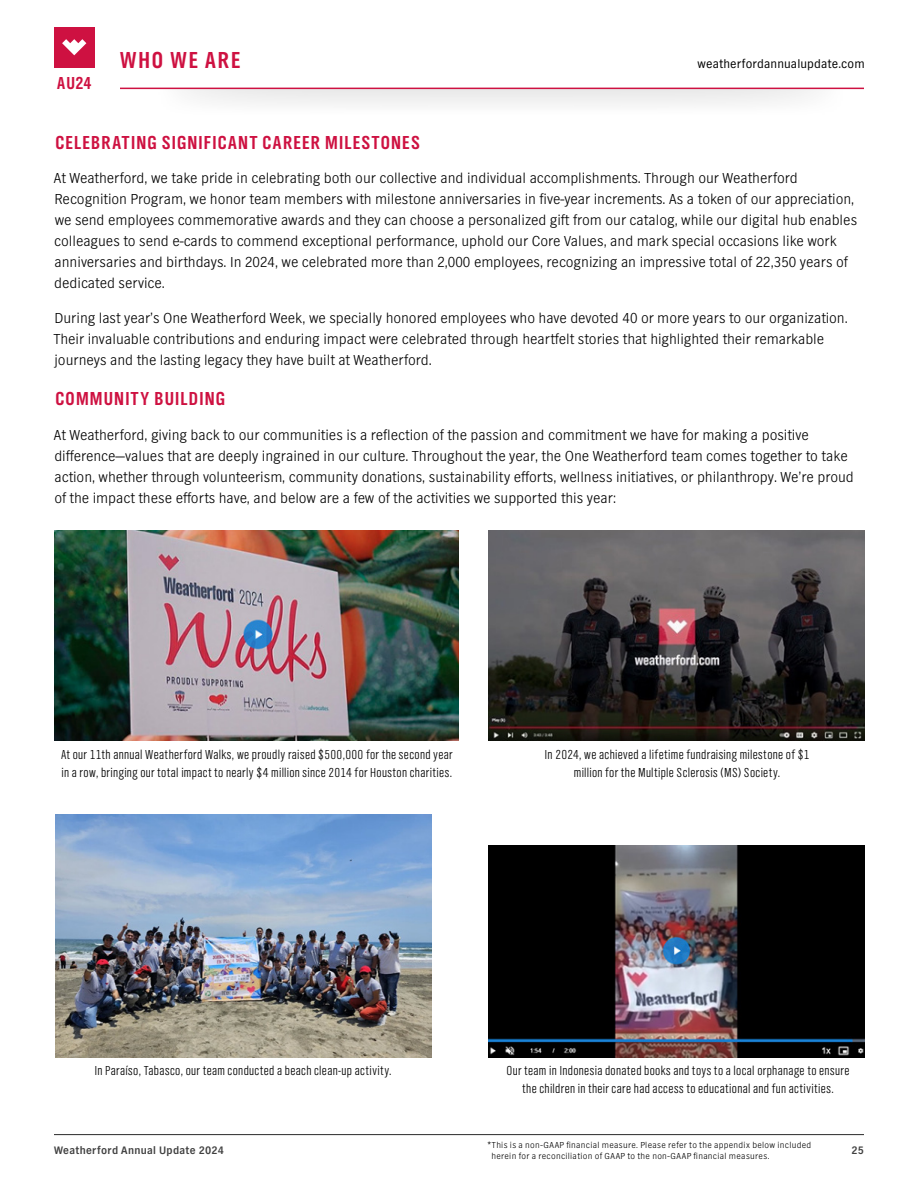
<style>
.page{position:relative;width:918px;height:1188px;background:#fff}
.page>*{position:absolute;margin:0;border:0;box-sizing:border-box;transform-origin:0 0}
.t1{font:24px "TV Nord EF Bold Con";letter-spacing:.09em;color:#ce1141}
.t2{font:19.5px "TV Nord EF Bold Con";letter-spacing:.06em;color:#ce1141}
.t3{font:18px "TV Nord EF Bold Con";color:#ce1141}
.t4{font:300 15px/21px "TV Nord EF";color:#000}
.t5{font:13.5px/18px "TV Nord EF Light Con";letter-spacing:.025em;color:#000;text-align:center}
.t6{font:12.75px "TV Nord EF";letter-spacing:.01em;color:#000}
.t7{font:700 11.25px "TV Nord EF";letter-spacing:.03em;color:#404040}
.t8{font:300 9px/12px "TV Nord EF";letter-spacing:.035em;color:#000}
</style>
<div class="page">
<svg style="left:94px;top:27px;width:770px;height:77px;fill:#f1f0f0"></svg>
<div style="left:102px;top:1px;width:807px;height:87px;background:#fff"></div>
<hr style="left:120px;top:88px;width:744px;height:1px;background:#ce1141">
<div style="left:54px;top:27px;width:40px;height:41px;background:#ce1141"></div>
<svg style="left:62px;top:39px;width:24px;height:16px"></svg>
<hr style="left:54px;top:1134px;width:810px;height:1px;background:#404040">
<img style="left:54px;top:531px;width:405px;height:209px">
<img style="left:488px;top:531px;width:377px;height:209px">
<img style="left:55px;top:815px;width:376px;height:242px">
<img style="left:488px;top:846px;width:377px;height:211px">
<p class="t3" style="left:57px;top:73px;width:36px">AU24</p>
<h1 class="t1" style="left:120px;top:45px;width:122px">WHO WE ARE</h1>
<p class="t6" style="left:698px;top:56px;width:169px">weatherfordannualupdate.com</p>
<h2 class="t2" style="left:55px;top:131px;width:366px">CELEBRATING SIGNIFICANT CAREER MILESTONES</h2>
<p class="t4" style="left:54px;top:168px;width:805px">At Weatherford, we take pride in celebrating both our collective and individual accomplishments. Through our Weatherford Recognition Program, we honor team members with milestone anniversaries in five-year increments. As a token of our appreciation, we send employees commemorative awards and they can choose a personalized gift from our catalog, while our digital hub enables colleagues to send e-cards to commend exceptional performance, uphold our Core Values, and mark special occasions like work anniversaries and birthdays. In 2024, we celebrated more than 2,000 employees, recognizing an impressive total of 22,350 years of dedicated service.</p>
<p class="t4" style="left:54px;top:307px;width:796px">During last year’s One Weatherford Week, we specially honored employees who have devoted 40 or more years to our organization.<br>Their invaluable contributions and enduring impact were celebrated through heartfelt stories that highlighted their remarkable journeys and the lasting legacy they have built at Weatherford.</p>
<h2 class="t2" style="left:55px;top:387px;width:171px">COMMUNITY BUILDING</h2>
<p class="t4" style="left:54px;top:424px;width:801px">At Weatherford, giving back to our communities is a reflection of the passion and commitment we have for making a positive difference—values that are deeply ingrained in our culture. Throughout the year, the One Weatherford team comes together to take action, whether through volunteerism, community donations, sustainability efforts, wellness initiatives, or philanthropy. We’re proud of the impact these efforts have, and below are a few of the activities we supported this year:</p>
<p class="t5" style="left:61px;top:746px;width:393px;text-align:left">At our 11th annual Weatherford Walks, we proudly raised $500,000 for the second year in a row, bringing our total impact to nearly $4 million since 2014 for Houston charities.</p>
<p class="t5" style="left:545px;top:746px;width:266px">In 2024, we achieved a lifetime fundraising milestone of $1 million for the Multiple Sclerosis (MS) Society.</p>
<p class="t5" style="left:94px;top:1062px;width:299px">In Paraíso, Tabasco, our team conducted a beach clean-up activity.</p>
<p class="t5" style="left:507px;top:1062px;width:344px">Our team in Indonesia donated books and toys to a local orphanage to ensure the children in their care had access to educational and fun activities.</p>
<p class="t8" style="left:491px;top:1139px;width:321px;text-indent:-4px">*This is a non-GAAP financial measure. Please refer to the appendix below included herein for a reconciliation of GAAP to the non-GAAP financial measures.</p>
<p class="t7" style="left:54px;top:1144px;width:172px">Weatherford Annual Update 2024</p>
<p class="t7" style="left:851px;top:1144px;width:14px">25</p>
</div>
